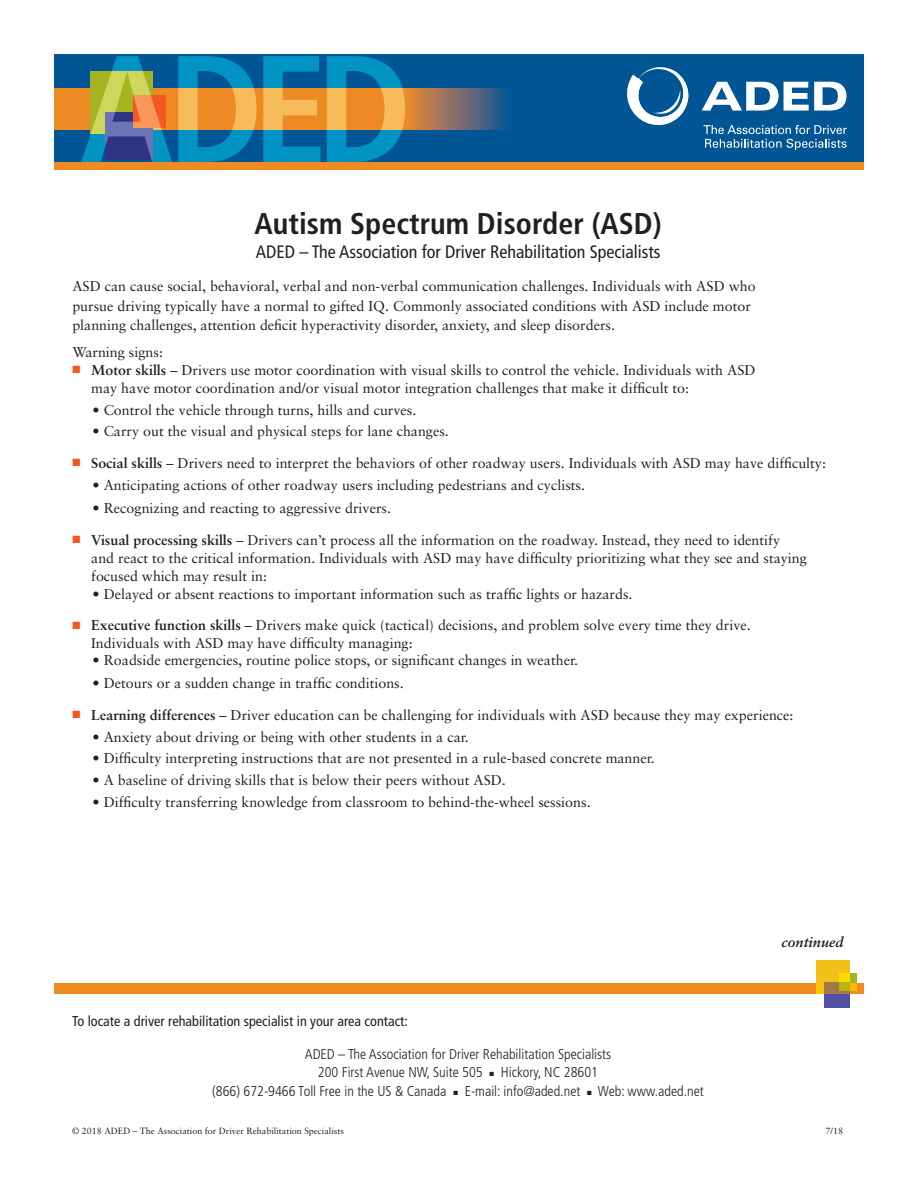
<style>
.page{position:relative;width:918px;height:1188px;background:#fff}
.page>*{position:absolute;margin:0;border:0;box-sizing:border-box;transform-origin:0 0}
.Sheet_heading{font:700 condensed 30px "Frutiger";color:#231f20}
.Sheet_subhead{font:condensed 18px "Frutiger";color:#231f20}
.body{font:14.25px/18px "Sabon";color:#231f20}
.secondary_bullet{font:14.25px "Sabon";color:#231f20}
.footer_address{font:300 condensed 14.25px/18.8px "Frutiger";color:#231f20}
.To_locate_statement{font:condensed 14.25px "Frutiger";color:#231f20}
.body-2{font:italic 700 14.25px "Sabon";color:#231f20}
.t1{font:9px "Sabon";color:#231f20}
.s1{color:#f15921}
.s2{font-weight:700}
</style>
<div class="page">
<div style="left:54px;top:149px;width:810px;height:21px;background:#f08b21"></div>
<div style="left:54px;top:54px;width:810px;height:108px;background:#005595"></div>
<svg style="left:54px;top:89px;width:648px;height:41px"></svg>
<div style="left:54px;top:984px;width:810px;height:10px;background:#f08b21"></div>
<div style="left:816px;top:960px;width:34px;height:34px;background:#f3c017"></div>
<svg style="left:824px;top:983px;width:26px;height:25px"></svg>
<svg style="left:839px;top:973px;width:18px;height:18px"></svg>
<svg style="left:81px;top:56px;width:324px;height:106px"></svg>
<svg style="left:702px;top:82px;width:145px;height:29px"></svg>
<svg style="left:703px;top:125px;width:144px;height:25px"></svg>
<svg style="left:627px;top:67px;width:61px;height:59px"></svg>
<p class="Sheet_heading" style="left:255px;top:206px;width:409px">Autism Spectrum Disorder (ASD)</p>
<p class="Sheet_subhead" style="left:256px;top:242px;width:406px">ADED – The Association for Driver Rehabilitation Specialists</p>
<p class="body" style="left:72px;top:277px;width:685px;line-height:19.5px">ASD can cause social, behavioral, verbal and non-verbal communication challenges. Individuals with ASD who pursue driving typically have a normal to gifted IQ. Commonly associated conditions with ASD include motor planning challenges, attention deficit hyperactivity disorder, anxiety, and sleep disorders.</p>
<p class="body" style="left:72px;top:343px;width:92px">Warning signs:</p>
<p class="body" style="left:91px;top:361px;width:666px;text-indent:-19px"><span class="s1">■</span> <span class="s2">Motor skills</span> – Drivers use motor coordination with visual skills to control the vehicle. Individuals with ASD may have motor coordination and/or visual motor integration challenges that make it difficult to:</p>
<p class="secondary_bullet" style="left:93px;top:401px;width:325px">• Control the vehicle through turns, hills and curves.</p>
<p class="secondary_bullet" style="left:93px;top:423px;width:358px">• Carry out the visual and physical steps for lane changes.</p>
<p class="body" style="left:72px;top:454px;width:755px"><span class="s1">■</span> <span class="s2">Social skills</span> – Drivers need to interpret the behaviors of other roadway users. Individuals with ASD may have difficulty:</p>
<p class="secondary_bullet" style="left:93px;top:476px;width:494px">• Anticipating actions of other roadway users including pedestrians and cyclists.</p>
<p class="secondary_bullet" style="left:93px;top:500px;width:300px">• Recognizing and reacting to aggressive drivers.</p>
<p class="body" style="left:91px;top:531px;width:717px;text-indent:-19px"><span class="s1">■</span> <span class="s2">Visual processing skills</span> – Drivers can’t process all the information on the roadway. Instead, they need to identify<br>and react to the critical information. Individuals with ASD may have difficulty prioritizing what they see and staying focused which may result in:</p>
<p class="secondary_bullet" style="left:93px;top:585px;width:542px">• Delayed or absent reactions to important information such as traffic lights or hazards.</p>
<p class="body" style="left:91px;top:616px;width:661px;text-indent:-19px"><span class="s1">■</span> <span class="s2">Executive function skills</span> – Drivers make quick (tactical) decisions, and problem solve every time they drive.<br>Individuals with ASD may have difficulty managing:</p>
<p class="secondary_bullet" style="left:93px;top:651px;width:487px">• Roadside emergencies, routine police stops, or significant changes in weather.</p>
<p class="secondary_bullet" style="left:93px;top:675px;width:313px">• Detours or a sudden change in traffic conditions.</p>
<p class="body" style="left:72px;top:706px;width:723px"><span class="s1">■</span> <span class="s2">Learning differences</span> – Driver education can be challenging for individuals with ASD because they may experience:</p>
<p class="secondary_bullet" style="left:93px;top:728px;width:378px">• Anxiety about driving or being with other students in a car.</p>
<p class="secondary_bullet" style="left:93px;top:750px;width:564px">• Difficulty interpreting instructions that are not presented in a rule-based concrete manner.</p>
<p class="secondary_bullet" style="left:93px;top:772px;width:415px">• A baseline of driving skills that is below their peers without ASD.</p>
<p class="secondary_bullet" style="left:93px;top:794px;width:500px">• Difficulty transferring knowledge from classroom to behind-the-wheel sessions.</p>
<p class="To_locate_statement" style="left:72px;top:1012px;width:337px">To locate a driver rehabilitation specialist in your area contact:</p>
<p class="footer_address" style="left:318px;top:1045px;width:295px;text-indent:-13px">ADED – The Association for Driver Rehabilitation Specialists<br>200 First Avenue NW, Suite 505</p>
<p class="footer_address" style="left:490px;top:1063px;width:110px">■ Hickory, NC 28601</p>
<p class="body-2" style="left:782px;top:934px;width:64px">continued</p>
<p class="footer_address" style="left:212px;top:1082px;width:236px">(866) 672-9466 Toll Free in the US &amp; Canada</p>
<p class="footer_address" style="left:453px;top:1082px;width:129px">■ E-mail: info@aded.net</p>
<p class="footer_address" style="left:587px;top:1082px;width:118px">■ Web: www.aded.net</p>
<p class="t1" style="left:72px;top:1126px;width:273px">© 2018 ADED – The Association for Driver Rehabilitation Specialists</p>
<p class="t1" style="left:826px;top:1126px;width:19px">7/18</p>
</div>
